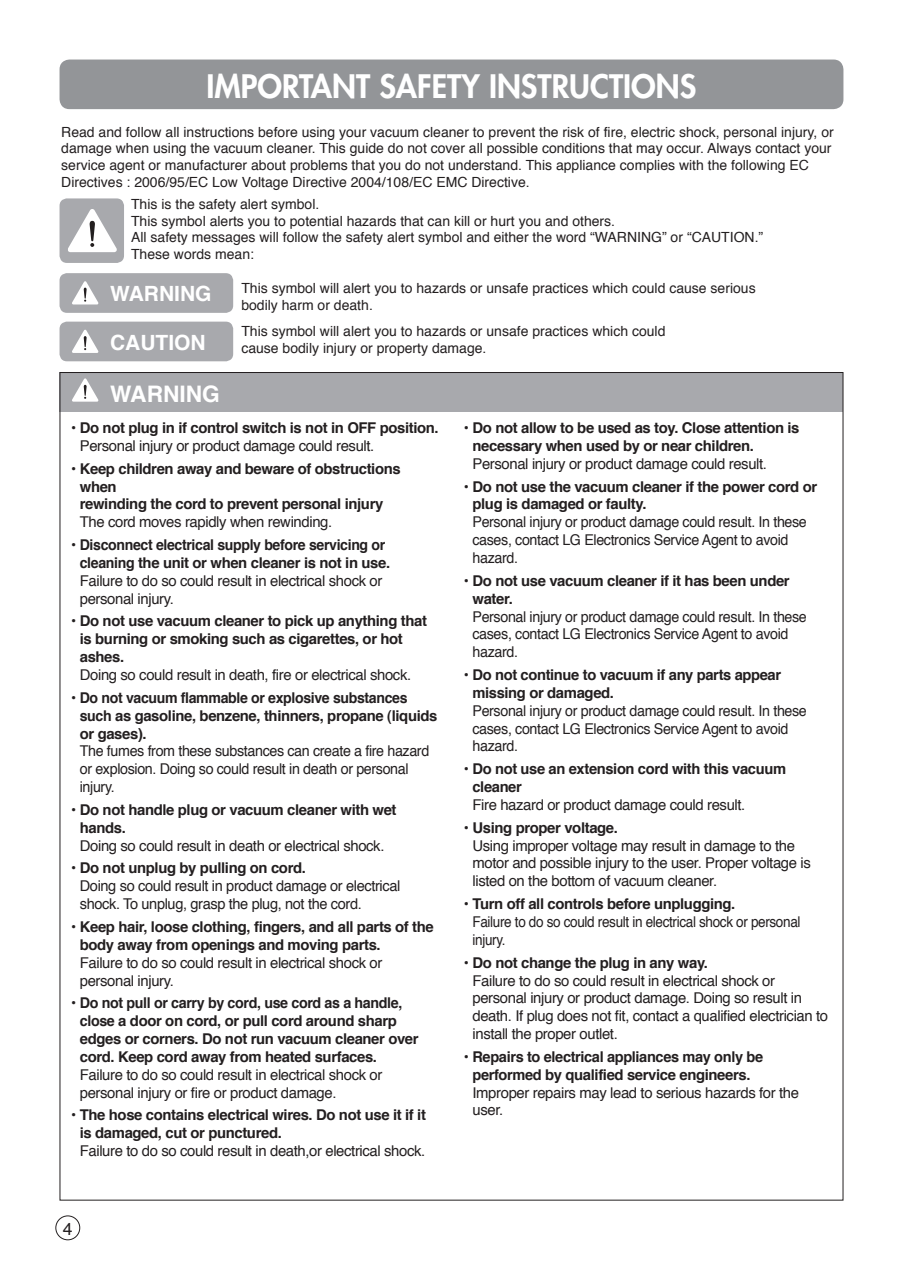
<style>
.page{position:relative;width:903px;height:1275px;background:#fff}
.page>*{position:absolute;margin:0;border:0;box-sizing:border-box;transform-origin:0 0}
.t1{font:800 31.5px "Futura";color:#fff}
.t2{font:700 22.75px "Helvetica";color:#fff}
.t3{font:700 21px "Helvetica";color:#fff}
.t4{font:17.5px "Helvetica";color:#231f20}
.t5{font:700 14.88px/17.8px "Helvetica";letter-spacing:-.025em;color:#231f20}
.t6{font:14.88px/17.8px "Helvetica";letter-spacing:-.025em;color:#231f20}
.t7{font:14.88px/17.8px "Helvetica";letter-spacing:-.025em;color:#231f20;scale:.96 1}
.t8{font:14.88px/17.8px "Helvetica";letter-spacing:-.025em;color:#231f20;scale:.91 1}
.t9{font:14px/16.8px "Helvetica";color:#231f20}
</style>
<div class="page">
<div style="left:55px;top:1215px;width:25px;height:25px;border:1px solid #231f20;border-radius:50%"></div>
<div style="left:60px;top:60px;width:783px;height:49px;background:#939598;border-radius:10px"></div>
<div style="left:60px;top:372px;width:783px;height:40px;background:#a8a9ad"></div>
<svg style="left:72px;top:378px;width:26px;height:24px"></svg>
<div style="left:60px;top:198px;width:64px;height:65px;background:#a8a9ad;border-radius:7px"></div>
<svg style="left:68px;top:209px;width:49px;height:43px"></svg>
<div style="left:60px;top:273px;width:173px;height:40px;background:#a8a9ad;border-radius:7px"></div>
<svg style="left:72px;top:281px;width:26px;height:23px"></svg>
<div style="left:60px;top:322px;width:173px;height:39px;background:#a8a9ad;border-radius:7px"></div>
<svg style="left:72px;top:330px;width:26px;height:23px"></svg>
<h1 class="t1" style="left:207px;top:66px;width:491px">IMPORTANT SAFETY INSTRUCTIONS</h1>
<p class="t9" style="left:61px;top:123px;width:774px">Read and follow all instructions before using your vacuum cleaner to prevent the risk of fire, electric shock, personal injury, or damage when using the vacuum cleaner. This guide do not cover all possible conditions that may occur. Always contact your service agent or manufacturer about problems that you do not understand. This appliance complies with the following EC Directives : 2006/95/EC Low Voltage Directive 2004/108/EC EMC Directive.</p>
<p class="t9" style="left:131px;top:195px;width:634px">This is the safety alert symbol.<br>This symbol alerts you to potential hazards that can kill or hurt you and others.<br>All safety messages will follow the safety alert symbol and either the word “WARNING” or “CAUTION.” These words mean:</p>
<p class="t9" style="left:241px;top:279px;width:516px">This symbol will alert you to hazards or unsafe practices which could cause serious bodily harm or death.</p>
<p class="t9" style="left:241px;top:322px;width:426px">This symbol will alert you to hazards or unsafe practices which could cause bodily injury or property damage.</p>
<h3 class="t3" style="left:110px;top:275px;width:103px">WARNING</h3>
<h3 class="t3" style="left:110px;top:324px;width:97px">CAUTION</h3>
<h2 class="t2" style="left:110px;top:373px;width:111px">WARNING</h2>
<p class="t5" style="left:71px;top:418px;width:369px">• Do not plug in if control switch is not in OFF position.</p>
<p class="t6" style="left:80px;top:436px;width:296px">Personal injury or product damage could result.</p>
<p class="t5" style="left:80px;top:459px;width:322px;text-indent:-9px">• Keep children away and beware of obstructions when<br>rewinding the cord to prevent personal injury</p>
<p class="t6" style="left:80px;top:513px;width:254px">The cord moves rapidly when rewinding.</p>
<p class="t5" style="left:71px;top:535px;width:320px;text-align:center">• Disconnect electrical supply before servicing or cleaning the unit or when cleaner is not in use.</p>
<p class="t6" style="left:80px;top:571px;width:304px">Failure to do so could result in electrical shock or personal injury.</p>
<p class="t5" style="left:80px;top:611px;width:349px;text-indent:-9px">• Do not use vacuum cleaner to pick up anything that is burning or smoking such as cigarettes, or hot ashes.</p>
<p class="t6" style="left:80px;top:665px;width:333px">Doing so could result in death, fire or electrical shock.</p>
<p class="t5" style="left:80px;top:688px;width:359px;text-indent:-9px">• Do not vacuum flammable or explosive substances such as gasoline, benzene, thinners, propane (liquids or gases).</p>
<p class="t7" style="left:80px;top:742px;width:365px">The fumes from these substances can create a fire hazard or explosion. Doing so could result in death or personal injury.</p>
<p class="t5" style="left:80px;top:800px;width:318px;text-indent:-9px">• Do not handle plug or vacuum cleaner with wet hands.</p>
<p class="t6" style="left:80px;top:836px;width:306px">Doing so could result in death or electrical shock.</p>
<p class="t5" style="left:71px;top:858px;width:236px">• Do not unplug by pulling on cord.</p>
<p class="t6" style="left:80px;top:877px;width:322px">Doing so could result in product damage or electrical shock. To unplug, grasp the plug, not the cord.</p>
<p class="t5" style="left:80px;top:917px;width:356px;text-indent:-9px">• Keep hair, loose clothing, fingers, and all parts of the body away from openings and moving parts.</p>
<p class="t6" style="left:80px;top:953px;width:304px">Failure to do so could result in electrical shock or personal injury.</p>
<p class="t5" style="left:80px;top:993px;width:340px;text-indent:-9px">• Do not pull or carry by cord, use cord as a handle, close a door on cord, or pull cord around sharp edges or corners. Do not run vacuum cleaner over cord. Keep cord away from heated surfaces.</p>
<p class="t6" style="left:80px;top:1065px;width:304px">Failure to do so could result in electrical shock or personal injury or fire or product damage.</p>
<p class="t5" style="left:80px;top:1105px;width:348px;text-indent:-9px">• The hose contains electrical wires. Do not use it if it is damaged, cut or punctured.</p>
<p class="t6" style="left:80px;top:1141px;width:347px">Failure to do so could result in death,or electrical shock.</p>
<p class="t4" style="left:63px;top:1214px;width:11px">4</p>
<p class="t5" style="left:472px;top:418px;width:329px;text-indent:-9px">• Do not allow to be used as toy. Close attention is necessary when used by or near children.</p>
<p class="t6" style="left:472px;top:454px;width:296px">Personal injury or product damage could result.</p>
<p class="t5" style="left:472px;top:477px;width:346px;text-indent:-9px">• Do not use the vacuum cleaner if the power cord or plug is damaged or faulty.</p>
<p class="t7" style="left:472px;top:513px;width:350px">Personal injury or product damage could result. In these cases, contact LG Electronics Service Agent to avoid hazard.</p>
<p class="t5" style="left:472px;top:571px;width:319px;text-indent:-9px">• Do not use vacuum cleaner if it has been under water.</p>
<p class="t7" style="left:472px;top:607px;width:350px">Personal injury or product damage could result. In these cases, contact LG Electronics Service Agent to avoid hazard.</p>
<p class="t5" style="left:472px;top:665px;width:310px;text-indent:-9px">• Do not continue to vacuum if any parts appear missing or damaged.</p>
<p class="t7" style="left:472px;top:701px;width:350px">Personal injury or product damage could result. In these cases, contact LG Electronics Service Agent to avoid hazard.</p>
<p class="t5" style="left:472px;top:759px;width:315px;text-indent:-9px">• Do not use an extension cord with this vacuum cleaner</p>
<p class="t6" style="left:472px;top:795px;width:274px">Fire hazard or product damage could result.</p>
<p class="t5" style="left:464px;top:818px;width:156px">• Using proper voltage.</p>
<p class="t6" style="left:472px;top:836px;width:340px">Using improper voltage may result in damage to the motor and possible injury to the user. Proper voltage is listed on the bottom of vacuum cleaner.</p>
<p class="t5" style="left:464px;top:894px;width:273px">• Turn off all controls before unplugging.</p>
<p class="t8" style="left:472px;top:912px;width:362px">Failure to do so could result in electrical shock or personal injury.</p>
<p class="t5" style="left:464px;top:953px;width:246px">• Do not change the plug in any way.</p>
<p class="t6" style="left:472px;top:971px;width:357px">Failure to do so could result in electrical shock or personal injury or product damage. Doing so result in death. If plug does not fit, contact a qualified electrician to install the proper outlet.</p>
<p class="t5" style="left:464px;top:1047px;width:301px;text-align:center">• Repairs to electrical appliances may only be performed by qualified service engineers.</p>
<p class="t6" style="left:472px;top:1083px;width:328px">Improper repairs may lead to serious hazards for the user.</p>
</div>
